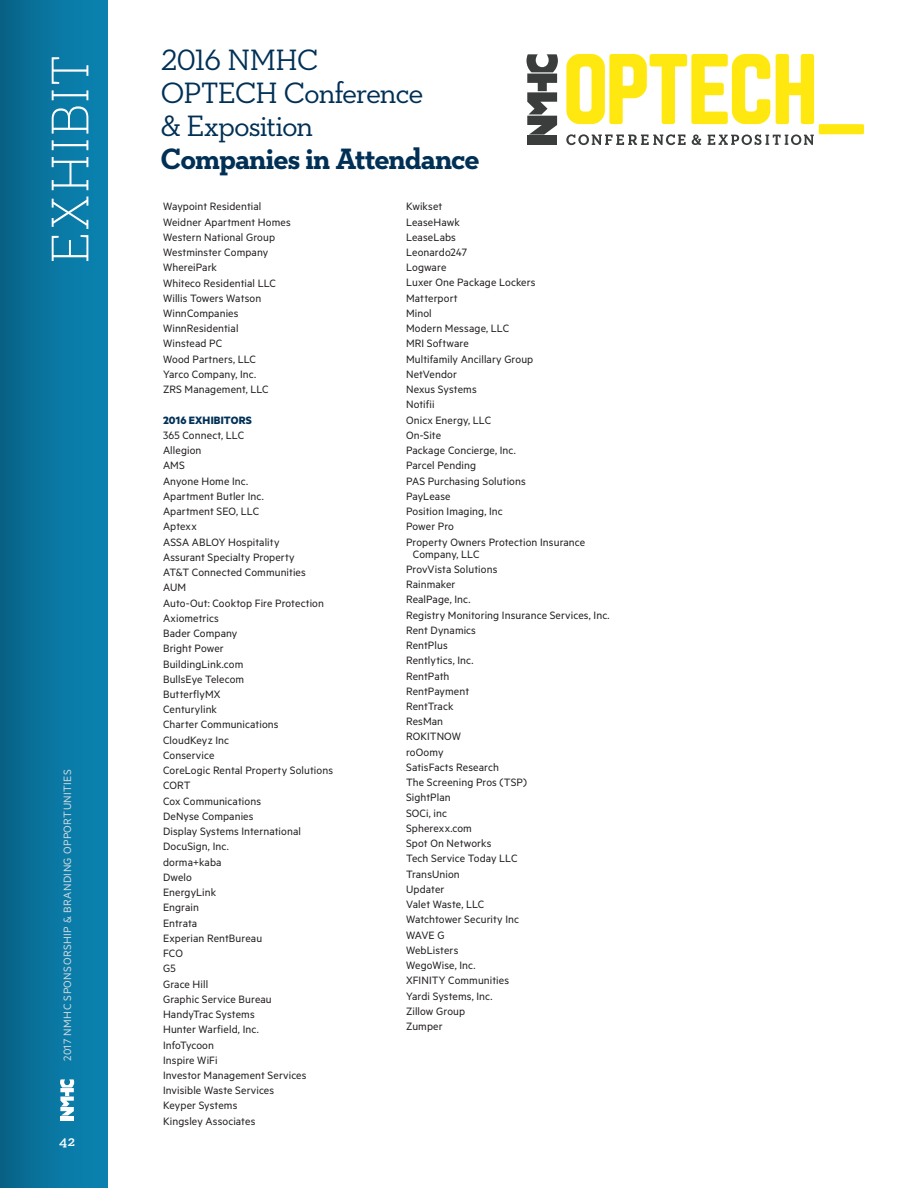
<style>
.page{position:relative;width:918px;height:1188px;background:#fff}
.page>*{position:absolute;margin:0;border:0;box-sizing:border-box;transform-origin:0 0}
.t1{font:300 54px "Neutraface Slab Text";letter-spacing:.005em;color:#fff}
.t2{font:30px/33px "Neutraface Slab Text";letter-spacing:-.04em;color:#003056}
.t3{font:700 30px "Neutraface Slab Text";letter-spacing:-.035em;color:#003056}
.t4{font:600 15px "Neutraface Slab Text";color:#fff}
.t5{font:12px/15.3px "Metric";letter-spacing:.01em;color:#231f20}
.t6{font:12px "Metric";letter-spacing:.035em;color:#cfd8de}
.t7{font:700 12px "Metric";letter-spacing:.015em;color:#003056}
</style>
<div class="page">
<div style="left:1px;top:0;width:107px;height:1188px;background:linear-gradient(to right,#086489,#0b86b5)"></div>
<hr style="left:60px;top:1116px;width:14px;height:4px;background:#fff">
<svg style="left:60px;top:1079px;width:14px;height:36px"></svg>
<div style="left:527px;top:136px;width:30px;height:9px;background:#3b3d3d"></div>
<svg style="left:526px;top:54px;width:32px;height:81px"></svg>
<svg style="left:566px;top:54px;width:204px;height:70px"></svg>
<svg style="left:776px;top:54px;width:38px;height:70px"></svg>
<div style="left:819px;top:124px;width:45px;height:10px;background:#ffe80f"></div>
<svg style="left:566px;top:134px;width:120px;height:11px"></svg>
<svg style="left:692px;top:135px;width:9px;height:10px"></svg>
<svg style="left:708px;top:134px;width:106px;height:11px"></svg>
<h1 class="t1" style="left:36px;top:264px;width:211px;rotate:-90deg">EXHIBIT</h1>
<p class="t6" style="left:60px;top:1061px;width:293px;rotate:-90deg">2017 NMHC SPONSORSHIP &amp; BRANDING OPPORTUNITIES</p>
<p class="t4" style="left:59px;top:1131px;width:17px">42</p>
<h2 class="t2" style="left:160px;top:43px;width:265px">2016 NMHC<br>OPTECH Conference &amp; Exposition</h2>
<h2 class="t3" style="left:160px;top:140px;width:321px">Companies in Attendance</h2>
<p class="t5" style="left:163px;top:198px;width:129px">Waypoint Residential<br>Weidner Apartment Homes<br>Western National Group<br>Westminster Company<br>WhereiPark<br>Whiteco Residential LLC<br>Willis Towers Watson<br>WinnCompanies<br>WinnResidential<br>Winstead PC<br>Wood Partners, LLC<br>Yarco Company, Inc.<br>ZRS Management, LLC</p>
<p class="t7" style="left:163px;top:413px;width:90px">2016 EXHIBITORS</p>
<p class="t5" style="left:163px;top:427px;width:172px">365 Connect, LLC<br>Allegion<br>AMS<br>Anyone Home Inc.<br>Apartment Butler Inc.<br>Apartment SEO, LLC<br>Aptexx<br>ASSA ABLOY Hospitality<br>Assurant Specialty Property<br>AT&amp;T Connected Communities<br>AUM<br>Auto-Out: Cooktop Fire Protection<br>Axiometrics<br>Bader Company<br>Bright Power<br>BuildingLink.com<br>BullsEye Telecom<br>ButterflyMX<br>Centurylink<br>Charter Communications<br>CloudKeyz Inc<br>Conservice<br>CoreLogic Rental Property Solutions<br>CORT<br>Cox Communications<br>DeNyse Companies<br>Display Systems International<br>DocuSign, Inc.<br>dorma+kaba<br>Dwelo<br>EnergyLink<br>Engrain<br>Entrata<br>Experian RentBureau<br>FCO<br>G5<br>Grace Hill<br>Graphic Service Bureau<br>HandyTrac Systems<br>Hunter Warfield, Inc.<br>InfoTycoon<br>Inspire WiFi<br>Investor Management Services<br>Invisible Waste Services<br>Keyper Systems<br>Kingsley Associates</p>
<p class="t5" style="left:406px;top:198px;width:181px">Kwikset<br>LeaseHawk<br>LeaseLabs<br>Leonardo247<br>Logware<br>Luxer One Package Lockers<br>Matterport<br>Minol<br>Modern Message, LLC<br>MRI Software<br>Multifamily Ancillary Group<br>NetVendor<br>Nexus Systems<br>Notifii<br>Onicx Energy, LLC<br>On-Site<br>Package Concierge, Inc.<br>Parcel Pending<br>PAS Purchasing Solutions<br>PayLease<br>Position Imaging, Inc<br>Power Pro<br>Property Owners Protection Insurance</p>
<p class="t5" style="left:406px;top:546px;width:205px;text-indent:7px">Company, LLC<br>ProvVista Solutions<br>Rainmaker<br>RealPage, Inc.<br>Registry Monitoring Insurance Services, Inc.<br>Rent Dynamics<br>RentPlus<br>Rentlytics, Inc.<br>RentPath<br>RentPayment<br>RentTrack<br>ResMan<br>ROKITNOW<br>roOomy<br>SatisFacts Research<br>The Screening Pros (TSP)<br>SightPlan<br>SOCi, inc<br>Spherexx.com<br>Spot On Networks<br>Tech Service Today LLC<br>TransUnion<br>Updater<br>Valet Waste, LLC<br>Watchtower Security Inc<br>WAVE G<br>WebListers<br>WegoWise, Inc.<br>XFINITY Communities<br>Yardi Systems, Inc.<br>Zillow Group<br>Zumper</p>
</div>
